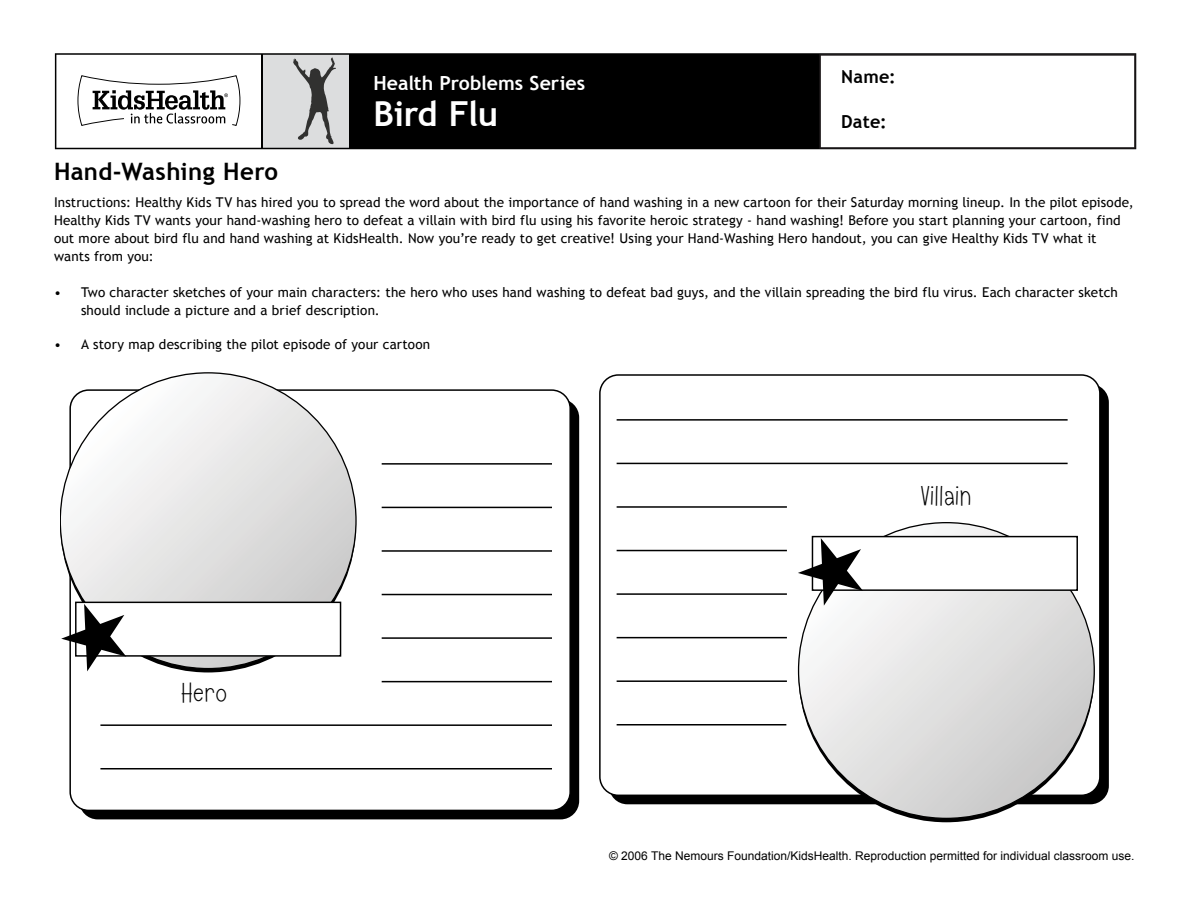
<style>
.page{position:relative;width:1188px;height:918px;background:#fff}
.page>*{position:absolute;margin:0;border:0;box-sizing:border-box;transform-origin:0 0}
.t1{font:700 34.5px "Trebuchet MS";letter-spacing:-.01em;color:#fff}
.t2{font:700 24px "Trebuchet MS";letter-spacing:.015em;color:#000}
.t3{font:23.55px "Sensomelia";color:#000}
.t4{font:700 19.5px "Trebuchet MS";color:#fff}
.t5{font:700 18px "Trebuchet MS";letter-spacing:.015em;color:#000}
.t6{font:13.5px/18px "Trebuchet MS";letter-spacing:.01em;color:#000}
.t7{font:12px "Arial";color:#000}
</style>
<div class="page">
<svg style="left:55px;top:53px;width:1081px;height:96px;fill:#000"></svg>
<svg style="left:293px;top:57px;width:43px;height:88px;background:#abacac"></svg>
<svg style="left:819px;top:54px;width:317px;height:95px"></svg>
<div style="left:609px;top:384px;width:500px;height:420px;background:#000;border-radius:19px"></div>
<div style="left:600px;top:375px;width:500px;height:420px;background:#fff;border-radius:19px"></div>
<div style="left:599px;top:374px;width:502px;height:422px;border:2px solid #000;border-radius:19px"></div>
<hr style="left:617px;top:419px;width:451px;height:2px;background:#000">
<hr style="left:617px;top:463px;width:451px;height:1px;background:#000">
<hr style="left:617px;top:506px;width:170px;height:2px;background:#000">
<hr style="left:617px;top:550px;width:170px;height:1px;background:#000">
<hr style="left:617px;top:593px;width:170px;height:2px;background:#000">
<hr style="left:617px;top:637px;width:170px;height:1px;background:#000">
<hr style="left:617px;top:680px;width:170px;height:2px;background:#000">
<hr style="left:617px;top:724px;width:169px;height:2px;background:#000">
<svg style="left:799px;top:523px;width:295px;height:295px"></svg>
<div style="left:812px;top:537px;width:265px;height:53px;background:#fff"></div>
<div style="left:812px;top:536px;width:266px;height:55px;border:1px solid #000"></div>
<div style="left:79px;top:399px;width:500px;height:420px;background:#000;border-radius:19px"></div>
<div style="left:70px;top:390px;width:500px;height:420px;background:#fff;border-radius:19px"></div>
<hr style="left:382px;top:463px;width:170px;height:2px;background:#000">
<hr style="left:382px;top:507px;width:170px;height:1px;background:#000">
<hr style="left:382px;top:550px;width:170px;height:2px;background:#000">
<hr style="left:382px;top:594px;width:170px;height:1px;background:#000">
<hr style="left:382px;top:637px;width:170px;height:2px;background:#000">
<hr style="left:382px;top:681px;width:170px;height:1px;background:#000">
<hr style="left:100px;top:768px;width:452px;height:1px;background:#000">
<hr style="left:100px;top:724px;width:452px;height:2px;background:#000">
<svg style="left:60px;top:373px;width:296px;height:296px"></svg>
<div style="left:76px;top:602px;width:265px;height:54px;background:#fff"></div>
<div style="left:75px;top:602px;width:266px;height:55px;border:1px solid #000"></div>
<svg style="left:799px;top:525px;width:76px;height:85px"></svg>
<svg style="left:60px;top:591px;width:78px;height:85px"></svg>
<h3 class="t4" style="left:374px;top:71px;width:213px">Health Problems Series</h3>
<h1 class="t1" style="left:374px;top:93px;width:126px">Bird Flu</h1>
<h3 class="t5" style="left:841px;top:65px;width:56px">Name:</h3>
<h3 class="t5" style="left:841px;top:110px;width:47px">Date:</h3>
<h2 class="t2" style="left:54px;top:156px;width:226px">Hand-Washing Hero</h2>
<p class="t6" style="left:54px;top:194px;width:1081px">Instructions: Healthy Kids TV has hired you to spread the word about the importance of hand washing in a new cartoon for their Saturday morning lineup. In the pilot episode, Healthy Kids TV wants your hand-washing hero to defeat a villain with bird flu using his favorite heroic strategy - hand washing! Before you start planning your cartoon, find out more about bird flu and hand washing at KidsHealth. Now you’re ready to get creative! Using your Hand-Washing Hero handout, you can give Healthy Kids TV what it wants from you:</p>
<p class="t6" style="left:81px;top:284px;width:1038px">Two character sketches of your main characters: the hero who uses hand washing to defeat bad guys, and the villain spreading the bird flu virus. Each character sketch should include a picture and a brief description.</p>
<p class="t6" style="left:81px;top:336px;width:351px">A story map describing the pilot episode of your cartoon</p>
<p class="t6" style="left:54px;top:284px;width:9px">•</p>
<p class="t6" style="left:54px;top:336px;width:9px">•</p>
<h3 class="t3" style="left:181px;top:677px;width:48px">Hero</h3>
<h3 class="t3" style="left:920px;top:481px;width:53px">Villain</h3>
<p class="t7" style="left:609px;top:848px;width:527px">© 2006 The Nemours Foundation/KidsHealth. Reproduction permitted for individual classroom use.</p>
</div>
